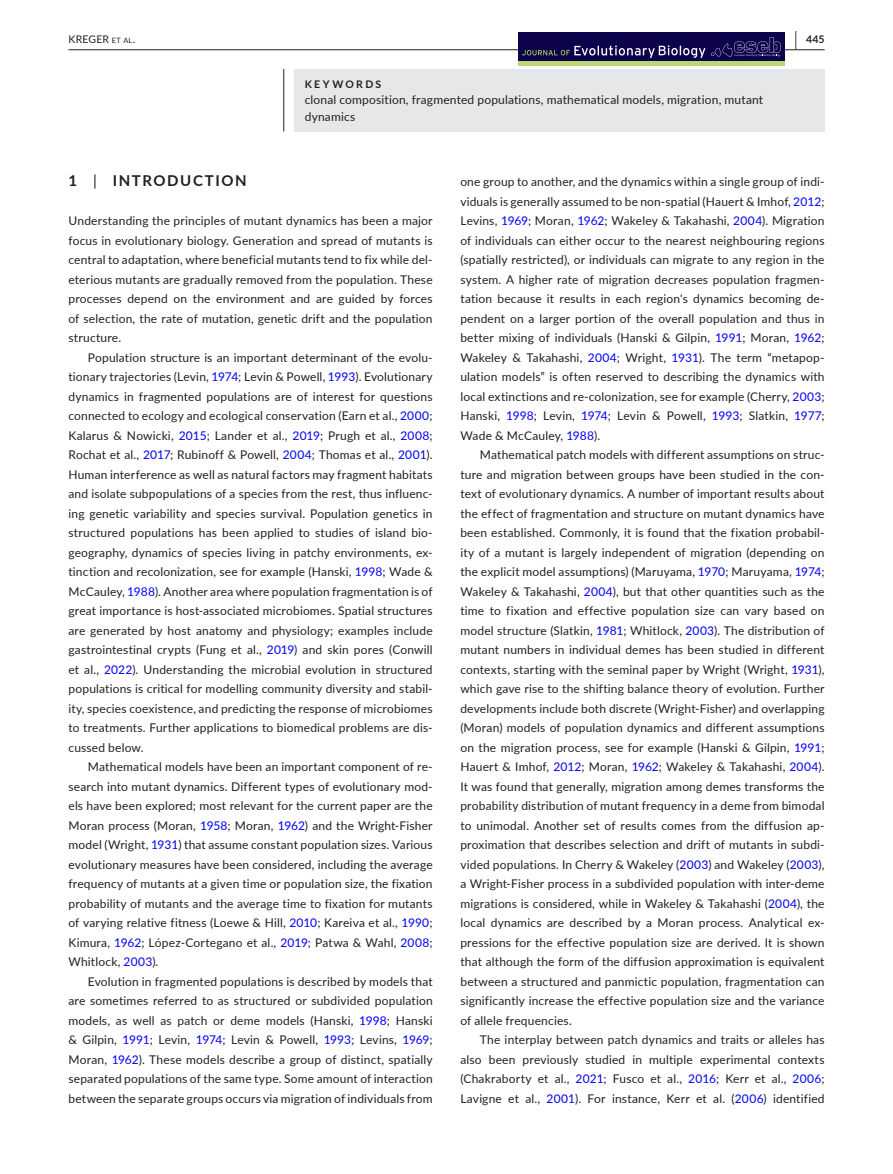
<style>
.page{position:relative;width:893px;height:1174px;background:#fff}
.page>*{position:absolute;margin:0;border:0;box-sizing:border-box;transform-origin:0 0}
.t1{font:700 15px "Lato";letter-spacing:.105em;color:#231f20}
.t2{font:12px/19.5px "Lato";letter-spacing:.015em;color:#231f20;text-align:justify}
.t3{font:700 10.5px "Lato";letter-spacing:.22em;color:#231f20}
.t4{font:10.5px "Lato";letter-spacing:.025em;color:#231f20}
.s1{font-size:7.35px}
.s2{font-size:19.5px}
.s3{font-weight:400}
.s4{color:#00f}
</style>
<div class="page">
<hr style="left:68px;top:49px;width:756px;height:1px;background:#231f20">
<div style="left:518px;top:33px;width:267px;height:33px;background:#0d024c"></div>
<hr style="left:518px;top:62px;width:267px;height:4px;background:#bad976">
<svg style="left:522px;top:45px;width:183px;height:13px"></svg>
<svg style="left:711px;top:37px;width:70px;height:20px"></svg>
<div style="left:294px;top:69px;width:530px;height:62px;background:#e6e7e9"></div>
<hr style="left:283px;top:69px;width:1px;height:62px;background:#231f20">
<p class="t4" style="left:68px;top:31px;width:68px">KREGER <span class="s1">et al</span>.</p>
<p class="t3" style="left:795px;top:31px;width:31px"><span class="s2">|</span> 445</p>
<p class="t3" style="left:305px;top:76px;width:78px">KEYWORDS</p>
<p class="t2" style="left:305px;top:91px;width:460px;line-height:16.5px">clonal composition, fragmented populations, mathematical models, migration, mutant dynamics</p>
<p class="t1" style="left:68px;top:170px;width:180px">1 <span class="s3">|</span> INTRODUCTION</p>
<p class="t2" style="left:68px;top:210px;width:366px">Understanding the principles of mutant dynamics has been a major focus in evolutionary biology. Generation and spread of mutants is central to adaptation, where beneficial mutants tend to fix while del&shy;eterious mutants are gradually removed from the population. These processes depend on the environment and are guided by forces of selection, the rate of mutation, genetic drift and the population structure.</p>
<p class="t2" style="left:68px;top:347px;width:366px;text-indent:20px">Population structure is an important determinant of the evolu&shy;tionary trajectories (Levin, <span class="s4">1974</span>; Levin &amp; Powell, <span class="s4">1993</span>). Evolutionary dynamics in fragmented populations are of interest for questions connected to ecology and ecological conservation (Earn et al., <span class="s4">2000</span>; Kalarus &amp; Nowicki, <span class="s4">2015</span>; Lander et al., <span class="s4">2019</span>; Prugh et al., <span class="s4">2008</span>; Rochat et al., <span class="s4">2017</span>; Rubinoff &amp; Powell, <span class="s4">2004</span>; Thomas et al., <span class="s4">2001</span>).<br>Human interference as well as natural factors may fragment habitats and isolate subpopulations of a species from the rest, thus influenc&shy;ing genetic variability and species survival. Population genetics in structured populations has been applied to studies of island bio&shy;geography, dynamics of species living in patchy environments, ex&shy;tinction and recolonization, see for example (Hanski, <span class="s4">1998</span>; Wade &amp; McCauley, <span class="s4">1988</span>). Another area where population fragmentation is of great importance is host-associated microbiomes. Spatial structures are generated by host anatomy and physiology; examples include gastrointestinal crypts (Fung et al., <span class="s4">2019</span>) and skin pores (Conwill et al., <span class="s4">2022</span>). Understanding the microbial evolution in structured populations is critical for modelling community diversity and stabil&shy;ity, species coexistence, and predicting the response of microbiomes to treatments. Further applications to biomedical problems are dis&shy;cussed below.</p>
<p class="t2" style="left:68px;top:756px;width:366px;text-indent:20px">Mathematical models have been an important component of re&shy;search into mutant dynamics. Different types of evolutionary mod&shy;els have been explored; most relevant for the current paper are the Moran process (Moran, <span class="s4">1958</span>; Moran, <span class="s4">1962</span>) and the Wright-Fisher model (Wright, <span class="s4">1931</span>) that assume constant population sizes. Various evolutionary measures have been considered, including the average frequency of mutants at a given time or population size, the fixation probability of mutants and the average time to fixation for mutants of varying relative fitness (Loewe &amp; Hill, <span class="s4">2010</span>; Kareiva et al., <span class="s4">1990</span>; Kimura, <span class="s4">1962</span>; López-Cortegano et al., <span class="s4">2019</span>; Patwa &amp; Wahl, <span class="s4">2008</span>; Whitlock, <span class="s4">2003</span>).</p>
<p class="t2" style="left:68px;top:971px;width:366px;text-indent:20px">Evolution in fragmented populations is described by models that are sometimes referred to as structured or subdivided population models, as well as patch or deme models (Hanski, <span class="s4">1998</span>; Hanski &amp; Gilpin, <span class="s4">1991</span>; Levin, <span class="s4">1974</span>; Levin &amp; Powell, <span class="s4">1993</span>; Levins, <span class="s4">1969</span>; Moran, <span class="s4">1962</span>). These models describe a group of distinct, spatially separated populations of the same type. Some amount of interaction between the separate groups occurs via migration of individuals from</p>
<p class="t2" style="left:460px;top:171px;width:366px">one group to another, and the dynamics within a single group of indi&shy;viduals is generally assumed to be non-spatial (Hauert &amp; Imhof, <span class="s4">2012</span>; Levins, <span class="s4">1969</span>; Moran, <span class="s4">1962</span>; Wakeley &amp; Takahashi, <span class="s4">2004</span>). Migration of individuals can either occur to the nearest neighbouring regions (spatially restricted), or individuals can migrate to any region in the system. A higher rate of migration decreases population fragmen&shy;tation because it results in each region's dynamics becoming de&shy;pendent on a larger portion of the overall population and thus in better mixing of individuals (Hanski &amp; Gilpin, <span class="s4">1991</span>; Moran, <span class="s4">1962</span>; Wakeley &amp; Takahashi, <span class="s4">2004</span>; Wright, <span class="s4">1931</span>). The term “metapop&shy;ulation models” is often reserved to describing the dynamics with local extinctions and re-colonization, see for example (Cherry, <span class="s4">2003</span>; Hanski, <span class="s4">1998</span>; Levin, <span class="s4">1974</span>; Levin &amp; Powell, <span class="s4">1993</span>; Slatkin, <span class="s4">1977</span>; Wade &amp; McCauley, <span class="s4">1988</span>).</p>
<p class="t2" style="left:460px;top:444px;width:366px;text-indent:20px">Mathematical patch models with different assumptions on struc&shy;ture and migration between groups have been studied in the con&shy;text of evolutionary dynamics. A number of important results about the effect of fragmentation and structure on mutant dynamics have been established. Commonly, it is found that the fixation probabil&shy;ity of a mutant is largely independent of migration (depending on the explicit model assumptions) (Maruyama, <span class="s4">1970</span>; Maruyama, <span class="s4">1974</span>; Wakeley &amp; Takahashi, <span class="s4">2004</span>), but that other quantities such as the time to fixation and effective population size can vary based on model structure (Slatkin, <span class="s4">1981</span>; Whitlock, <span class="s4">2003</span>). The distribution of mutant numbers in individual demes has been studied in different contexts, starting with the seminal paper by Wright (Wright, <span class="s4">1931</span>), which gave rise to the shifting balance theory of evolution. Further developments include both discrete (Wright-Fisher) and overlapping (Moran) models of population dynamics and different assumptions on the migration process, see for example (Hanski &amp; Gilpin, <span class="s4">1991</span>; Hauert &amp; Imhof, <span class="s4">2012</span>; Moran, <span class="s4">1962</span>; Wakeley &amp; Takahashi, <span class="s4">2004</span>).<br>It was found that generally, migration among demes transforms the probability distribution of mutant frequency in a deme from bimodal to unimodal. Another set of results comes from the diffusion ap&shy;proximation that describes selection and drift of mutants in subdi&shy;vided populations. In Cherry &amp; Wakeley (<span class="s4">2003</span>) and Wakeley (<span class="s4">2003</span>), a Wright-Fisher process in a subdivided population with inter-deme migrations is considered, while in Wakeley &amp; Takahashi (<span class="s4">2004</span>), the local dynamics are described by a Moran process. Analytical ex&shy;pressions for the effective population size are derived. It is shown that although the form of the diffusion approximation is equivalent between a structured and panmictic population, fragmentation can significantly increase the effective population size and the variance of allele frequencies.</p>
<p class="t2" style="left:460px;top:1029px;width:366px;text-indent:20px">The interplay between patch dynamics and traits or alleles has also been previously studied in multiple experimental contexts (Chakraborty et al., <span class="s4">2021</span>; Fusco et al., <span class="s4">2016</span>; Kerr et al., <span class="s4">2006</span>; Lavigne et al., <span class="s4">2001</span>). For instance, Kerr et al. (<span class="s4">2006</span>) identified</p>
</div>
